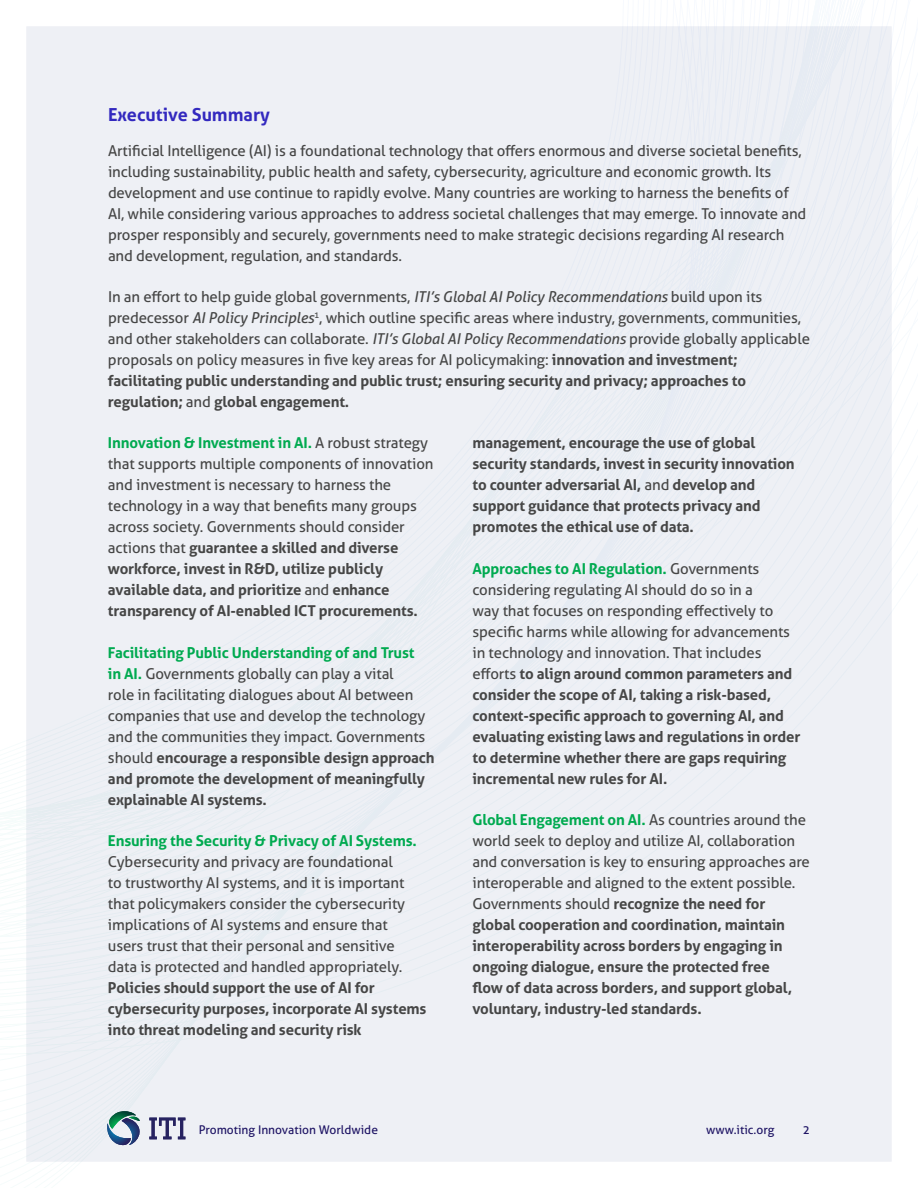
<style>
.page{position:relative;width:918px;height:1188px;background:#fff}
.page>*{position:absolute;margin:0;border:0;box-sizing:border-box;transform-origin:0 0}
.t1{font:700 18px "Aller";color:#3329bf}
.t2{font:15px/21px "Aller";letter-spacing:-.01em;color:#464646}
.t3{font:700 15px/21px "Aller";letter-spacing:-.01em;color:#464646}
.t4{font:700 15px "Aller";letter-spacing:-.01em;color:#00aa50}
.t5{font:12px "Aller";color:#1e1464}
.s1{font-style:italic}
.s2{font-weight:700}
.s3{font-weight:700;color:#00aa50}
.s4{font-weight:400}
.s5{color:#00aa50}
</style>
<div class="page">
<div style="left:0;top:26px;width:892px;height:1136px;background:#eef0f5"></div>
<svg style="left:107px;top:1111px;width:35px;height:35px"></svg>
<svg style="left:149px;top:1118px;width:36px;height:21px"></svg>
<p class="t1" style="left:108px;top:104px;width:164px">Executive Summary</p>
<p class="t2" style="left:108px;top:140px;width:700px">Artificial Intelligence (AI) is a foundational technology that offers enormous and diverse societal benefits, including sustainability, public health and safety, cybersecurity, agriculture and economic growth. Its development and use continue to rapidly evolve. Many countries are working to harness the benefits of AI, while considering various approaches to address societal challenges that may emerge. To innovate and prosper responsibly and securely, governments need to make strategic decisions regarding AI research and development, regulation, and standards.</p>
<p class="t2" style="left:108px;top:286px;width:704px">In an effort to help guide global governments, <span class="s1">ITI’s Global AI Policy Recommendations</span> build upon its predecessor <span class="s1">AI Policy Principles</span><sup>1</sup>, which outline specific areas where industry, governments, communities, and other stakeholders can collaborate. <span class="s1">ITI’s Global AI Policy Recommendations</span> provide globally applicable proposals on policy measures in five key areas for AI policymaking: <span class="s2">innovation and investment; facilitating public understanding and public trust; ensuring security and privacy; approaches to regulation;</span> and <span class="s2">global engagement.</span></p>
<p class="t2" style="left:108px;top:432px;width:327px"><span class="s3">Innovation &amp; Investment in AI.</span> A robust strategy that supports multiple components of innovation and investment is necessary to harness the technology in a way that benefits many groups across society. Governments should consider actions that <span class="s2">guarantee a skilled and diverse workforce, invest in R&amp;D, utilize publicly available data, and prioritize</span> and <span class="s2">enhance transparency of AI-enabled ICT procurements.</span></p>
<p class="t2" style="left:108px;top:642px;width:328px"><span class="s3">Facilitating Public Understanding of and Trust<br>in AI.</span> Governments globally can play a vital<br>role in facilitating dialogues about AI between companies that use and develop the technology and the communities they impact. Governments should <span class="s2">encourage a responsible design approach and promote the development of meaningfully explainable AI systems.</span></p>
<p class="t4" style="left:108px;top:831px;width:310px">Ensuring the Security &amp; Privacy of AI Systems.</p>
<p class="t2" style="left:108px;top:851px;width:299px">Cybersecurity and privacy are foundational to trustworthy AI systems, and it is important that policymakers consider the cybersecurity implications of AI systems and ensure that users trust that their personal and sensitive data is protected and handled appropriately.</p>
<p class="t3" style="left:108px;top:977px;width:320px">Policies should support the use of AI for cybersecurity purposes, incorporate AI systems into threat modeling and security risk</p>
<p class="t3" style="left:472px;top:432px;width:324px">management, encourage the use of global security standards, invest in security innovation to counter adversarial AI, <span class="s4">and</span> develop and support guidance that protects privacy and promotes the ethical use of data.</p>
<p class="t3" style="left:472px;top:558px;width:330px"><span class="s5">Approaches to AI Regulation.</span> <span class="s4">Governments considering regulating AI should do so in a<br>way that focuses on responding effectively to specific harms while allowing for advancements in technology and innovation. That includes efforts</span> to align around common parameters and consider the scope of AI, taking a risk-based, context-specific approach to governing AI, and evaluating existing laws and regulations in order to determine whether there are gaps requiring incremental new rules for AI.</p>
<p class="t3" style="left:472px;top:809px;width:339px"><span class="s5">Global Engagement on AI.</span> <span class="s4">As countries around the world seek to deploy and utilize AI, collaboration and conversation is key to ensuring approaches are interoperable and aligned to the extent possible.<br>Governments should</span> recognize the need for global cooperation and coordination, maintain interoperability across borders by engaging in ongoing dialogue, ensure the protected free<br>flow of data across borders, and support global, voluntary, industry-led standards.</p>
<p class="t5" style="left:199px;top:1122px;width:181px">Promoting Innovation Worldwide</p>
<p class="t5" style="left:706px;top:1122px;width:70px">www.itic.org</p>
<p class="t5" style="left:803px;top:1122px;width:9px">2</p>
</div>
